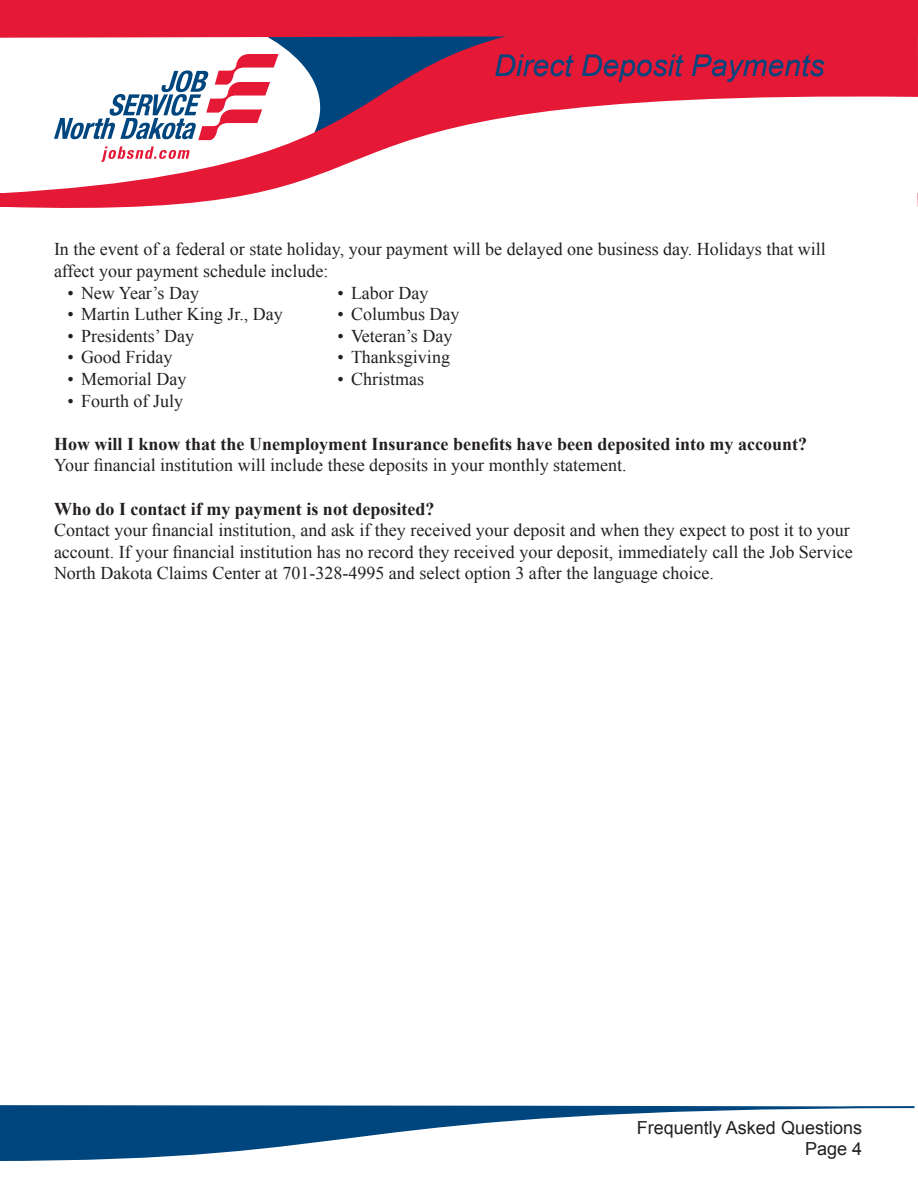
<style>
.page{position:relative;width:918px;height:1188px;background:#fff}
.page>*{position:absolute;margin:0;border:0;box-sizing:border-box;transform-origin:0 0}
.t1{font:italic 30px "Arial";color:#00467e}
.t2{font:18px/21.6px "Times New Roman";color:#231f20}
.t3{font:700 18px "Times New Roman";color:#231f20}
.t4{font:18px/21.6px "Arial";color:#231f20;text-align:right}
</style>
<div class="page">
<svg style="left:0;top:1105px;width:915px;height:56px"></svg>
<svg style="left:0;top:0;width:918px;height:208px"></svg>
<h1 class="t1" style="left:494px;top:46px;width:332px">Direct Deposit Payments</h1>
<p class="t2" style="left:54px;top:238px;width:773px">In the event of a federal or state holiday, your payment will be delayed one business day. Holidays that will affect your payment schedule include:</p>
<p class="t2" style="left:68px;top:282px;width:133px">• New Year’s Day</p>
<p class="t2" style="left:338px;top:282px;width:92px">• Labor Day</p>
<p class="t2" style="left:68px;top:303px;width:217px">• Martin Luther King Jr., Day</p>
<p class="t2" style="left:338px;top:303px;width:124px">• Columbus Day</p>
<p class="t2" style="left:68px;top:325px;width:128px">• Presidents’ Day</p>
<p class="t2" style="left:338px;top:325px;width:116px">• Veteran’s Day</p>
<p class="t2" style="left:68px;top:346px;width:106px">• Good Friday</p>
<p class="t2" style="left:338px;top:346px;width:114px">• Thanksgiving</p>
<p class="t2" style="left:68px;top:368px;width:120px">• Memorial Day</p>
<p class="t2" style="left:338px;top:368px;width:88px">• Christmas</p>
<p class="t2" style="left:68px;top:390px;width:117px">• Fourth of July</p>
<p class="t3" style="left:54px;top:431px;width:755px">How will I know that the Unemployment Insurance benefits have been deposited into my account?</p>
<p class="t2" style="left:54px;top:454px;width:574px">Your financial institution will include these deposits in your monthly statement.</p>
<p class="t3" style="left:54px;top:496px;width:382px">Who do I contact if my payment is not deposited?</p>
<p class="t2" style="left:54px;top:519px;width:800px">Contact your financial institution, and ask if they received your deposit and when they expect to post it to your account. If your financial institution has no record they received your deposit, immediately call the Job Service<br>North Dakota Claims Center at 701-328-4995 and select option 3 after the language choice.</p>
<p class="t4" style="left:637px;top:1117px;width:227px">Frequently Asked Questions<br>Page 4</p>
</div>
